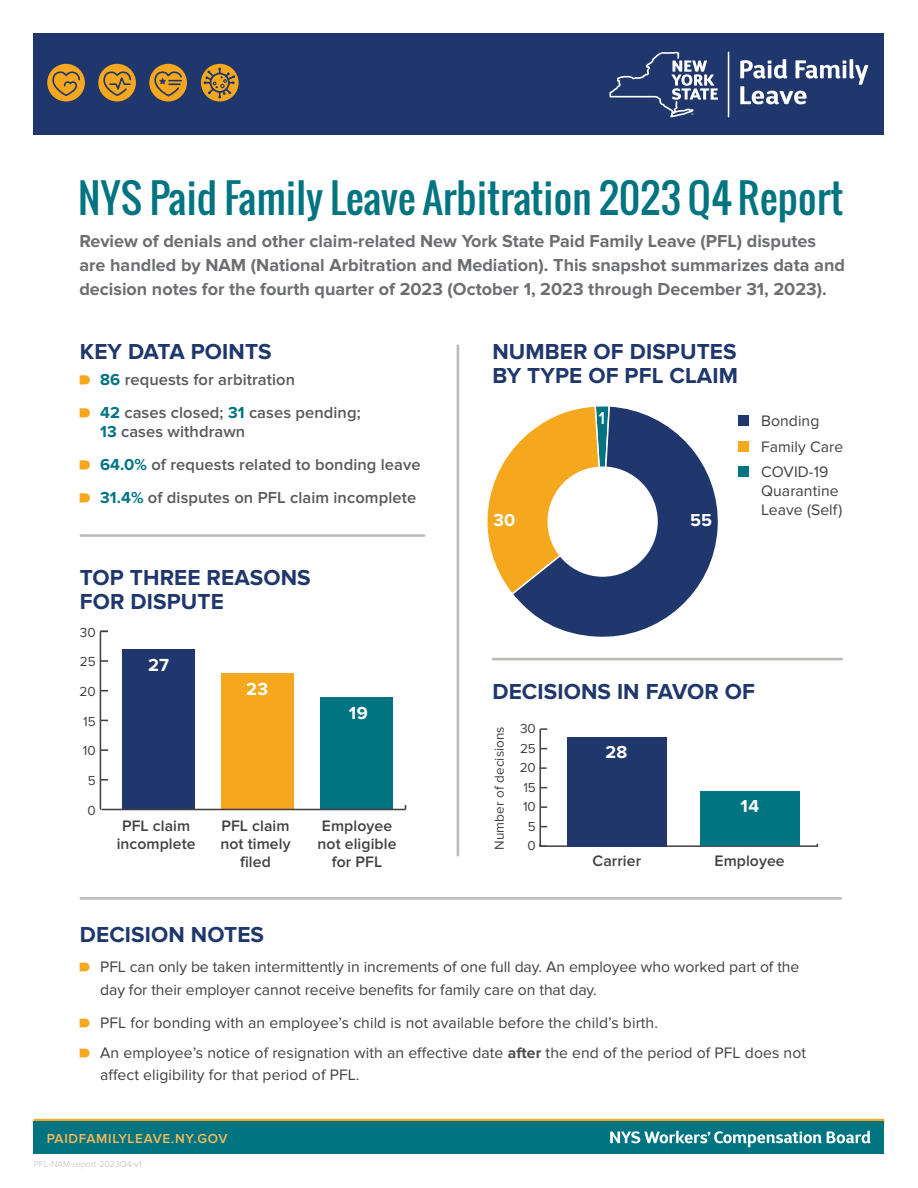
<style>
.page{position:relative;width:918px;height:1188px;background:#fff}
.page>*{position:absolute;margin:0;border:0;box-sizing:border-box;transform-origin:0 0}
.t1{font:39.75px "Oswald";letter-spacing:.005em;color:#007481}
.t2{font:700 22.5px/24px "Proxima Nova";letter-spacing:.005em;color:#1f376c}
.t3{font:700 18.15px "Proxima Nova";color:#fff}
.t4{font:700 18px/24px "Proxima Nova";color:#6d6e71}
.t5{font:700 18px "Proxima Nova";letter-spacing:.01em;color:#fff}
.t6{font:600 18px "Proxima Nova";color:#fff;scale:.91 1}
.t7{font:600 16.5px/33px "Proxima Nova";letter-spacing:.005em;color:#58595b}
.t8{font:15.75px/25.5px "Proxima Nova";letter-spacing:.005em;color:#414042}
.t9{font:600 15.75px/18px "Proxima Nova";letter-spacing:.005em;color:#414042;text-align:center}
.t10{font:13.65px "Proxima Nova";color:#414042}
.t11{font:13.5px "Proxima Nova";letter-spacing:.005em;color:#414042}
.t12{font:600 13.5px "Proxima Nova";letter-spacing:.05em;color:#f8ba59}
.t13{font:300 9px "Proxima Nova";color:#bebbba}
.s1{font-weight:700;color:#007481}
.s2{font-weight:700;color:#4d4d4f}
</style>
<div class="page">
<div style="left:34px;top:34px;width:850px;height:101px;background:#1f376c"></div>
<div style="left:47px;top:64px;width:38px;height:38px;background:#f5a81d;border-radius:50%"></div>
<svg style="left:53px;top:71px;width:27px;height:25px"></svg>
<div style="left:149px;top:64px;width:38px;height:38px;background:#f5a81d;border-radius:50%"></div>
<svg style="left:154px;top:71px;width:28px;height:25px"></svg>
<div style="left:98px;top:64px;width:38px;height:38px;background:#f5a81d;border-radius:50%"></div>
<svg style="left:104px;top:71px;width:27px;height:25px"></svg>
<svg style="left:201px;top:64px;width:38px;height:38px"></svg>
<svg style="left:203px;top:68px;width:33px;height:31px"></svg>
<hr style="left:457px;top:346px;width:2px;height:509px;background:#bebbba">
<hr style="left:81px;top:534px;width:343px;height:3px;background:#bebbba">
<hr style="left:493px;top:658px;width:349px;height:2px;background:#bebbba">
<hr style="left:81px;top:897px;width:760px;height:3px;background:#bebbba">
<svg style="left:34px;top:1119px;width:850px;height:3px;fill:#f5a81d"></svg>
<div style="left:34px;top:1122px;width:850px;height:32px;background:#007481"></div>
<svg style="left:740px;top:59px;width:128px;height:45px"></svg>
<svg style="left:609px;top:52px;width:109px;height:65px"></svg>
<hr style="left:728px;top:52px;width:1px;height:65px;background:#fff">
<div style="left:321px;top:697px;width:72px;height:112px;background:#007481"></div>
<div style="left:221px;top:673px;width:73px;height:136px;background:#f5a81d"></div>
<div style="left:122px;top:649px;width:73px;height:160px;background:#1f376c"></div>
<hr style="left:102px;top:809px;width:304px;height:1px;background:#414042">
<hr style="left:100px;top:631px;width:1px;height:178px;background:#414042">
<svg style="left:101px;top:779px;width:7px;height:2px"></svg>
<svg style="left:101px;top:749px;width:7px;height:2px"></svg>
<svg style="left:100px;top:660px;width:8px;height:2px"></svg>
<svg style="left:100px;top:630px;width:8px;height:2px"></svg>
<svg style="left:487px;top:453px;width:23px;height:137px"></svg>
<svg style="left:510px;top:406px;width:208px;height:231px"></svg>
<div style="left:547px;top:466px;width:111px;height:111px;background:#fff;border-radius:50%"></div>
<div style="left:738px;top:416px;width:11px;height:10px;background:#1f376c"></div>
<div style="left:738px;top:441px;width:11px;height:11px;background:#f5a81d"></div>
<div style="left:738px;top:467px;width:11px;height:10px;background:#007582"></div>
<hr style="left:540px;top:845px;width:277px;height:2px;background:#414042">
<hr style="left:540px;top:729px;width:1px;height:117px;background:#414042">
<svg style="left:541px;top:806px;width:6px;height:2px"></svg>
<svg style="left:541px;top:767px;width:6px;height:2px"></svg>
<svg style="left:540px;top:728px;width:7px;height:2px"></svg>
<div style="left:700px;top:791px;width:100px;height:54px;background:#007481"></div>
<div style="left:567px;top:737px;width:100px;height:109px;background:#20376c"></div>
<svg style="left:610px;top:1131px;width:261px;height:16px"></svg>
<h1 class="t1" style="left:78px;top:168px;width:766px">NYS Paid Family Leave Arbitration 2023 Q4 Report</h1>
<p class="t4" style="left:79px;top:229px;width:767px">Review of denials and other claim-related New York State Paid Family Leave (PFL) disputes are handled by NAM (National Arbitration and Mediation). This snapshot summarizes data and decision notes for the fourth quarter of 2023 (October 1, 2023 through December 31, 2023).</p>
<h2 class="t2" style="left:80px;top:340px;width:193px">KEY DATA POINTS</h2>
<p class="t7" style="left:100px;top:363px;width:262px"><span class="s1">86</span> requests for arbitration<br><span class="s1">42</span> cases closed; <span class="s1">31</span> cases pending;</p>
<p class="t7" style="left:100px;top:416px;width:322px"><span class="s1">13</span> cases withdrawn<br><span class="s1">64.0%</span> of requests related to bonding leave<br><span class="s1">31.4%</span> of disputes on PFL claim incomplete</p>
<h2 class="t2" style="left:80px;top:566px;width:232px">TOP THREE REASONS<br>FOR DISPUTE</h2>
<p class="t10" style="left:80px;top:624px;width:17px">30</p>
<p class="t10" style="left:80px;top:654px;width:18px">25</p>
<p class="t10" style="left:79px;top:684px;width:18px">20</p>
<p class="t10" style="left:83px;top:713px;width:14px">15</p>
<p class="t10" style="left:83px;top:743px;width:14px">10</p>
<p class="t10" style="left:88px;top:773px;width:10px">5</p>
<p class="t10" style="left:87px;top:802px;width:10px">0</p>
<p class="t3" style="left:148px;top:654px;width:23px">27</p>
<p class="t3" style="left:246px;top:678px;width:23px">23</p>
<p class="t3" style="left:349px;top:702px;width:21px">19</p>
<p class="t9" style="left:117px;top:817px;width:80px">PFL claim incomplete</p>
<p class="t9" style="left:318px;top:817px;width:80px">Employee not eligible for PFL</p>
<p class="t9" style="left:220px;top:817px;width:72px">PFL claim not timely filed</p>
<h2 class="t2" style="left:492px;top:340px;width:247px">NUMBER OF DISPUTES<br>BY TYPE OF PFL CLAIM</h2>
<p class="t6" style="left:599px;top:408px;width:8px">1</p>
<p class="t8" style="left:761px;top:408px;width:84px">Bonding<br>Family Care<br>COVID-19</p>
<p class="t8" style="left:761px;top:481px;width:83px;line-height:18.8px">Quarantine<br>Leave (Self)</p>
<p class="t5" style="left:494px;top:510px;width:23px">30</p>
<p class="t5" style="left:690px;top:510px;width:23px">55</p>
<h2 class="t2" style="left:492px;top:680px;width:264px">DECISIONS IN FAVOR OF</h2>
<p class="t11" style="left:491px;top:850px;width:125px;rotate:-90deg">Number of decisions</p>
<p class="t11" style="left:520px;top:721px;width:17px">30</p>
<p class="t11" style="left:520px;top:740px;width:17px">25</p>
<p class="t11" style="left:520px;top:760px;width:18px">20</p>
<p class="t11" style="left:523px;top:780px;width:14px">15</p>
<p class="t11" style="left:523px;top:799px;width:14px">10</p>
<p class="t11" style="left:528px;top:819px;width:9px">5</p>
<p class="t11" style="left:528px;top:838px;width:10px">0</p>
<p class="t5" style="left:605px;top:742px;width:23px">28</p>
<p class="t5" style="left:741px;top:796px;width:20px">14</p>
<p class="t9" style="left:593px;top:852px;width:50px">Carrier</p>
<p class="t9" style="left:715px;top:852px;width:72px">Employee</p>
<h2 class="t2" style="left:80px;top:923px;width:186px">DECISION NOTES</h2>
<p class="t8" style="left:100px;top:956px;width:701px;line-height:22.5px">PFL can only be taken intermittently in increments of one full day. An employee who worked part of the day for their employer cannot receive benefits for family care on that day.</p>
<p class="t8" style="left:100px;top:1009px;width:707px;line-height:29.2px">PFL for bonding with an employee’s child is not available before the child’s birth.<br>An employee’s notice of resignation with an effective date <span class="s2">after</span> the end of the period of PFL does not</p>
<p class="t8" style="left:100px;top:1062px;width:261px">affect eligibility for that period of PFL.</p>
<p class="t12" style="left:47px;top:1130px;width:182px">PAIDFAMILYLEAVE.NY.GOV</p>
<p class="t13" style="left:34px;top:1159px;width:109px">PFL-NAM-report-2023Q4-v1</p>
</div>
